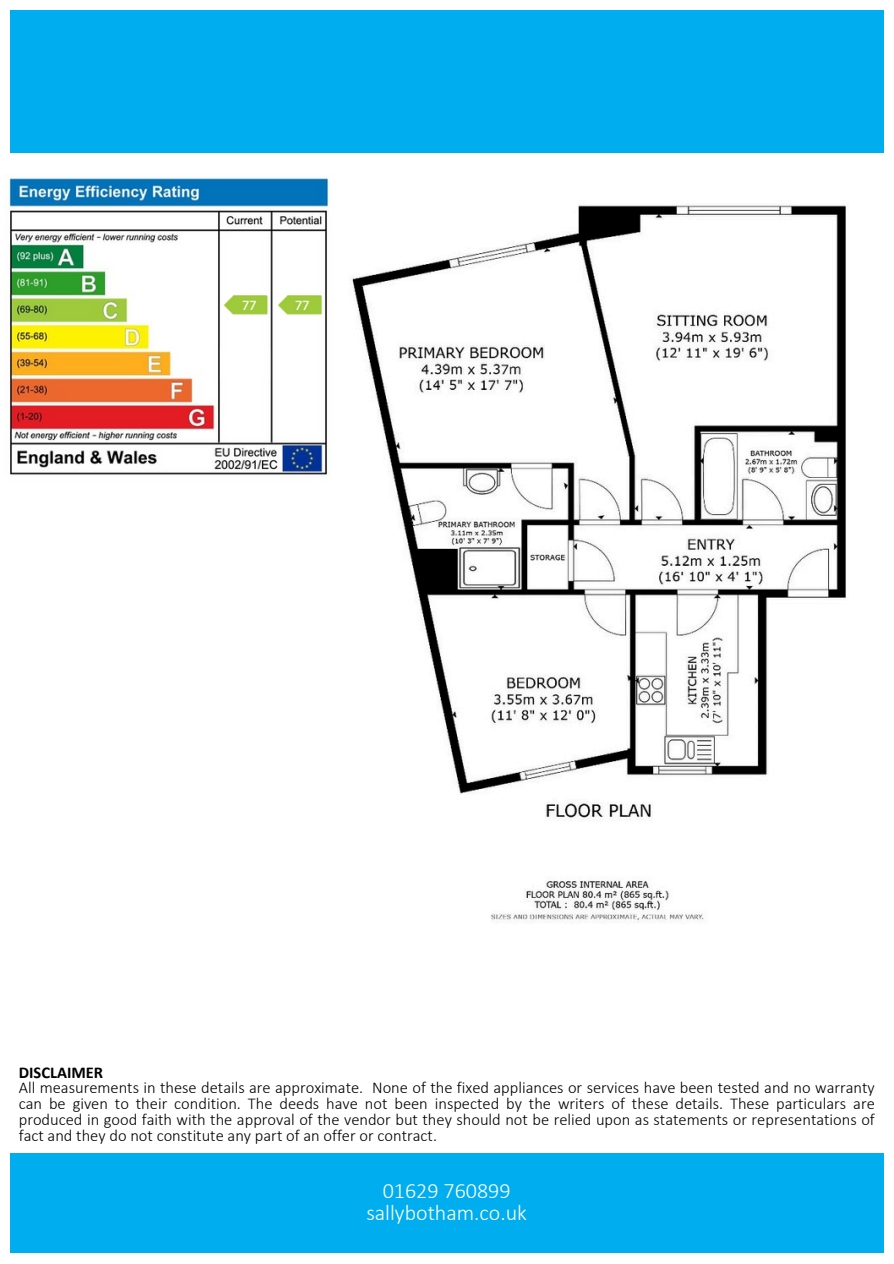
<style>
.page{position:relative;width:894px;height:1264px;background:#fff}
.page>*{position:absolute;margin:0;border:0;box-sizing:border-box;transform-origin:0 0}
.t1{font:300 22.05px/22px "Calibri";color:#fff;text-align:center}
.t2{font:300 16.5px/15.8px "Calibri";color:#000;text-align:justify}
.t3{font:700 16.5px "Calibri";color:#000}
</style>
<div class="page">
<div style="left:10px;top:11px;width:873px;height:142px;background:#00adef"></div>
<div style="left:10px;top:1153px;width:873px;height:99px;background:#00adef"></div>
<img style="left:352px;top:205px;width:494px;height:718px">
<img style="left:4px;top:178px;width:325px;height:299px">
<p class="t3" style="left:19px;top:1065px;width:86px">DISCLAIMER</p>
<p class="t2" style="left:19px;top:1081px;width:857px">All measurements in these details are approximate. None of the fixed appliances or services have been tested and no warranty can be given to their condition. The deeds have not been inspected by the writers of these details. These particulars are produced in good faith with the approval of the vendor but they should not be relied upon as statements or representations of fact and they do not constitute any part of an offer or contract.</p>
<h1 class="t1" style="left:366px;top:1181px;width:162px">01629 760899 sallybotham.co.uk</h1>
</div>
